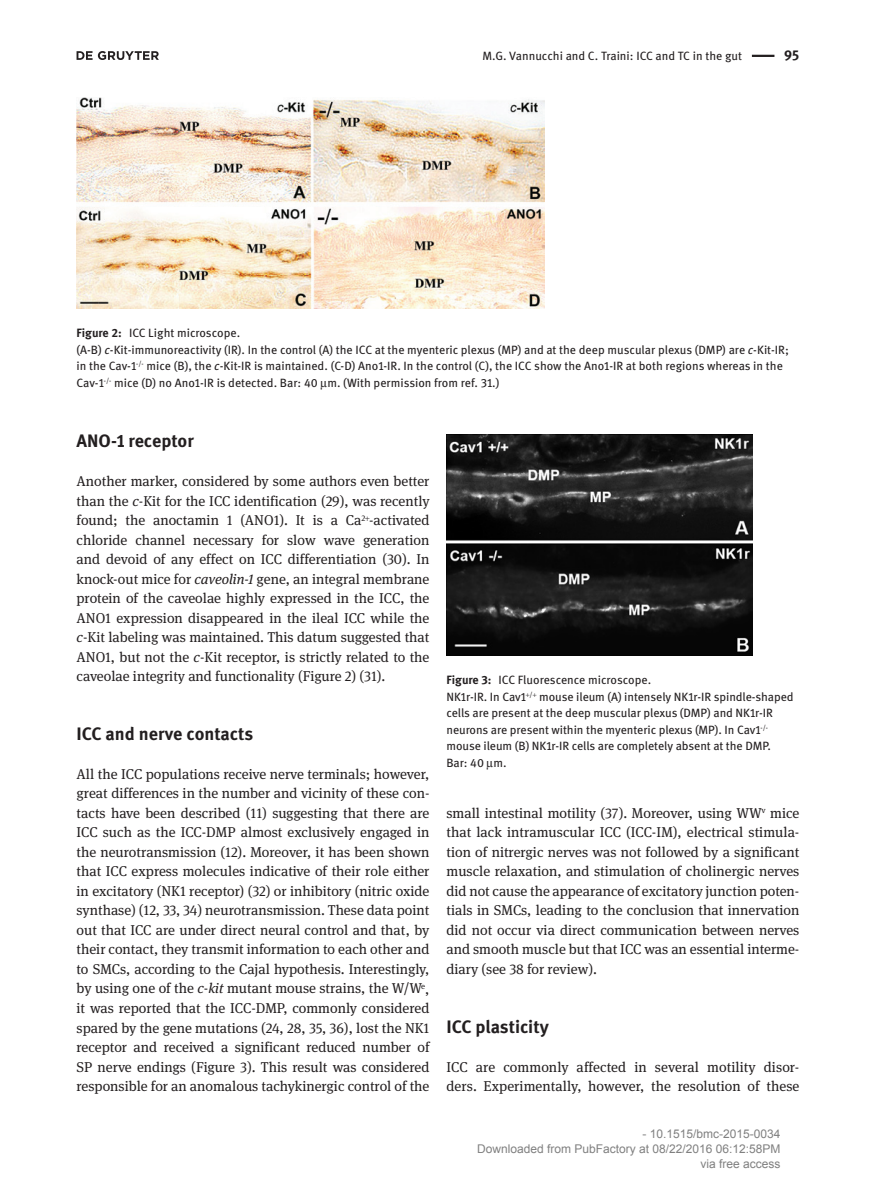
<style>
.page{position:relative;width:893px;height:1191px;background:#fff}
.page>*{position:absolute;margin:0;border:0;box-sizing:border-box;transform-origin:0 0}
.t1{font:700 18px "DG Meta Science";color:#231f20}
.t2{font:14.25px/19.5px "DG Meta Serif Science";color:#231f20;text-align:justify}
.t3{font:700 14.25px "DG Meta Science";color:#231f20}
.t4{font:12px/16.5px "DG Meta Science";letter-spacing:-.005em;color:#231f20}
.t5{font:12px/15px "Arial";color:#808080;text-align:right}
.s1{font-weight:700}
.s2{font-style:italic}
</style>
<div class="page">
<hr style="left:752px;top:55px;width:22px;height:2px;background:#231f20">
<img style="left:77px;top:98px;width:468px;height:211px">
<img style="left:446px;top:435px;width:307px;height:220px">
<svg style="left:77px;top:51px;width:82px;height:9px"></svg>
<p class="t4" style="left:482px;top:47px;width:261px">M.G. Vannucchi and C. Traini: ICC and TC in the gut</p>
<p class="t3" style="left:784px;top:44px;width:17px">95</p>
<p class="t4" style="left:77px;top:324px;width:714px"><span class="s1">Figure 2:</span> ICC Light microscope.<br>(A-B) <span class="s2">c</span>-Kit-immunoreactivity (IR). In the control (A) the ICC at the myenteric plexus (MP) and at the deep muscular plexus (DMP) are <span class="s2">c</span>-Kit-IR; in the Cav-1<sup>-/-</sup> mice (B), the <span class="s2">c</span>-Kit-IR is maintained. (C-D) Ano1-IR. In the control (C), the ICC show the Ano1-IR at both regions whereas in the Cav-1<sup>-/-</sup> mice (D) no Ano1-IR is detected. Bar: 40 m. (With permission from ref. 31.)</p>
<p class="t1" style="left:77px;top:426px;width:119px">ANO-1 receptor</p>
<p class="t2" style="left:77px;top:471px;width:354px">Another marker, considered by some authors even better than the <span class="s2">c</span>-Kit for the ICC identification (29), was recently found; the anoctamin 1 (ANO1). It is a Ca<sup>2</sup> -activated chloride channel necessary for slow wave generation and devoid of any effect on ICC differentiation (30). In knock-out mice for <span class="s2">caveolin-1</span> gene, an integral membrane protein of the caveolae highly expressed in the ICC, the ANO1 expression disappeared in the ileal ICC while the <span class="s2">c</span>-Kit labeling was maintained. This datum suggested that ANO1, but not the <span class="s2">c</span>-Kit receptor, is strictly related to the caveolae integrity and functionality (Figure 2) (31).</p>
<p class="t1" style="left:77px;top:719px;width:178px">ICC and nerve contacts</p>
<p class="t2" style="left:77px;top:764px;width:354px">All the ICC populations receive nerve terminals; however, great differences in the number and vicinity of these con&shy;tacts have been described (11) suggesting that there are ICC such as the ICC-DMP almost exclusively engaged in the neurotransmission (12). Moreover, it has been shown that ICC express molecules indicative of their role either in excitatory (NK1 receptor) (32) or inhibitory (nitric oxide synthase) (12, 33, 34) neurotransmission. These data point out that ICC are under direct neural control and that, by their contact, they transmit information to each other and to SMCs, according to the Cajal hypothesis. Interestingly, by using one of the <span class="s2">c</span>-<span class="s2">kit</span> mutant mouse strains, the W/W<sup>e</sup>, it was reported that the ICC-DMP, commonly considered spared by the gene mutations (24, 28, 35, 36), lost the NK1 receptor and received a significant reduced number of SP nerve endings (Figure 3). This result was considered responsible for an anomalous tachykinergic control of the</p>
<p class="t4" style="left:446px;top:671px;width:349px"><span class="s1">Figure 3:</span> ICC Fluorescence microscope.<br>NK1r-IR. In Cav1 <sup>/</sup> mouse ileum (A) intensely NK1r-IR spindle-shaped cells are present at the deep muscular plexus (DMP) and NK1r-IR neurons are present within the myenteric plexus (MP). In Cav1<sup>-/- </sup>mouse ileum (B) NK1r-IR cells are completely absent at the DMP.<br>Bar: 40 m.</p>
<p class="t2" style="left:446px;top:803px;width:354px">small intestinal motility (37). Moreover, using WW<sup>v</sup> mice that lack intramuscular ICC (ICC-IM), electrical stimula&shy;tion of nitrergic nerves was not followed by a significant muscle relaxation, and stimulation of cholinergic nerves did not cause the appearance of excitatory junction poten&shy;tials in SMCs, leading to the conclusion that innervation did not occur via direct communication between nerves and smooth muscle but that ICC was an essential interme&shy;diary (see 38 for review).</p>
<p class="t1" style="left:446px;top:1011px;width:104px">ICC plasticity</p>
<p class="t2" style="left:446px;top:1056px;width:354px">ICC are commonly affected in several motility disor&shy;ders. Experimentally, however, the resolution of these</p>
<p class="t5" style="left:477px;top:1127px;width:305px">- 10.1515/bmc-2015-0034<br>Downloaded from PubFactory at 08/22/2016 06:12:58PM via free access</p>
</div>
